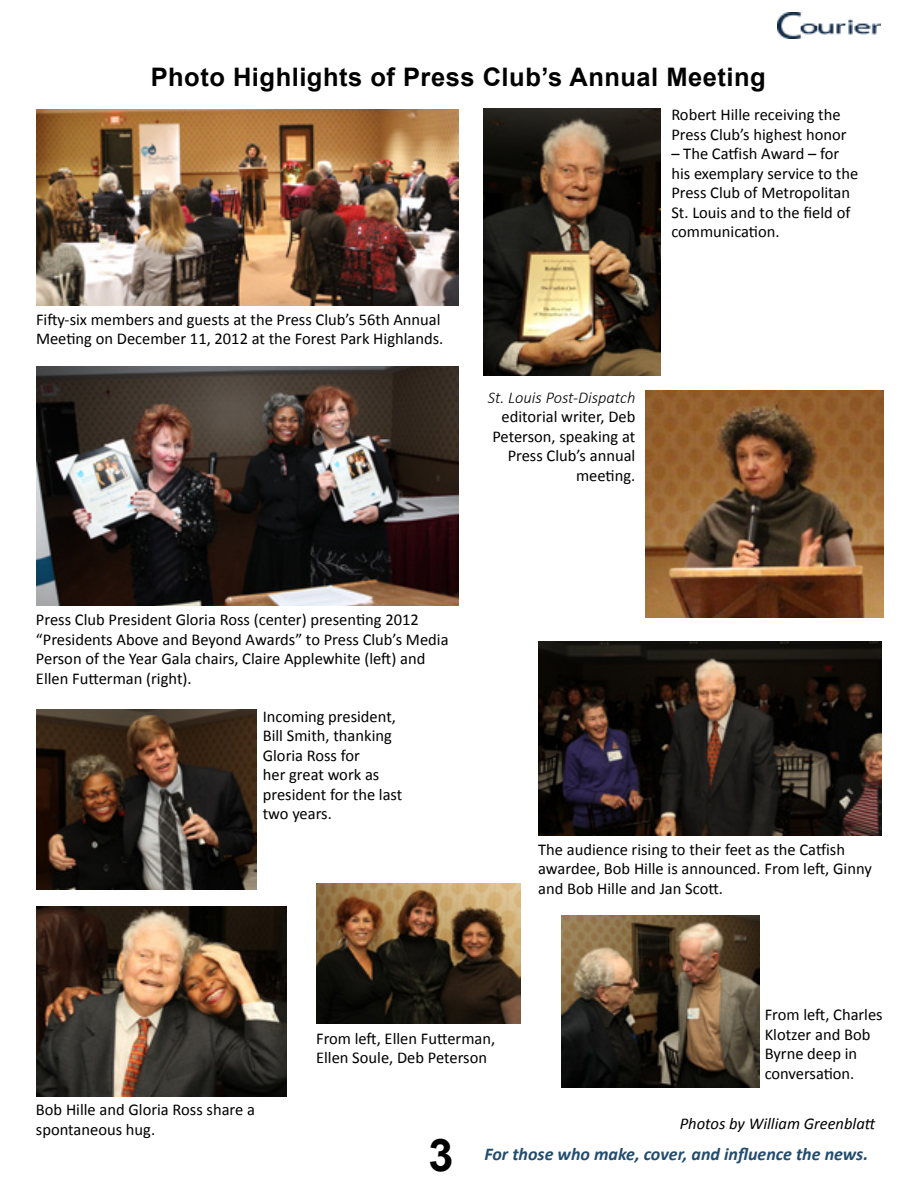
<style>
.page{position:relative;width:918px;height:1188px;background:#fff}
.page>*{position:absolute;margin:0;border:0;box-sizing:border-box;transform-origin:0 0}
.t1{font:700 45px "Arial";color:#000}
.t2{font:700 25.5px "Arial";letter-spacing:.02em;color:#000}
.t3{font:italic 700 18px "Calibri";color:#224c6e}
.t4{font:16.5px/19.5px "Calibri";color:#000}
.t5{font:italic 16.5px "Calibri";color:#000}
.t6{font:italic 300 16.5px "Calibri";color:#000}
</style>
<div class="page">
<img style="left:36px;top:366px;width:423px;height:240px">
<img style="left:538px;top:641px;width:344px;height:195px">
<img style="left:646px;top:391px;width:238px;height:226px">
<img style="left:36px;top:109px;width:423px;height:196px">
<img style="left:36px;top:907px;width:250px;height:189px">
<img style="left:562px;top:915px;width:198px;height:173px">
<img style="left:316px;top:884px;width:204px;height:140px">
<img style="left:484px;top:108px;width:177px;height:268px">
<img style="left:777px;top:13px;width:103px;height:25px">
<img style="left:36px;top:709px;width:221px;height:180px">
<h2 class="t2" style="left:151px;top:60px;width:617px">Photo Highlights of Press Club’s Annual Meeting</h2>
<p class="t4" style="left:36px;top:310px;width:409px">Fifty-six members and guests at the Press Club’s 56th Annual<br>Meeting on December 11, 2012 at the Forest Park Highlands.</p>
<p class="t4" style="left:671px;top:105px;width:177px">Robert Hille receiving the<br>Press Club’s highest honor</p>
<p class="t4" style="left:671px;top:144px;width:189px">– The Catfish Award – for his exemplary service to the<br>Press Club of Metropolitan<br>St. Louis and to the field of communication.</p>
<p class="t6" style="left:488px;top:387px;width:149px">St. Louis Post-Dispatch</p>
<p class="t4" style="left:492px;top:407px;width:144px;text-align:right">editorial writer, Deb<br>Peterson, speaking at<br>Press Club’s annual meeting.</p>
<p class="t4" style="left:36px;top:610px;width:414px">Press Club President Gloria Ross (center) presenting 2012 “Presidents Above and Beyond Awards” to Press Club’s Media Person of the Year Gala chairs, Claire Applewhite (left) and Ellen Futterman (right).</p>
<p class="t4" style="left:263px;top:706px;width:141px">Incoming president,<br>Bill Smith, thanking<br>Gloria Ross for<br>her great work as president for the last two years.</p>
<p class="t4" style="left:538px;top:840px;width:335px">The audience rising to their feet as the Catfish awardee, Bob Hille is announced. From left, Ginny and Bob Hille and Jan Scott.</p>
<p class="t4" style="left:36px;top:1100px;width:221px">Bob Hille and Gloria Ross share a spontaneous hug.</p>
<p class="t4" style="left:316px;top:1029px;width:181px">From left, Ellen Futterman,<br>Ellen Soule, Deb Peterson</p>
<p class="t4" style="left:765px;top:1005px;width:120px">From left, Charles<br>Klotzer and Bob<br>Byrne deep in conversation.</p>
<p class="t5" style="left:680px;top:1112px;width:197px">Photos by William Greenblatt</p>
<h1 class="t1" style="left:428px;top:1125px;width:27px">3</h1>
<p class="t3" style="left:484px;top:1142px;width:385px">For those who make, cover, and influence the news.</p>
</div>
